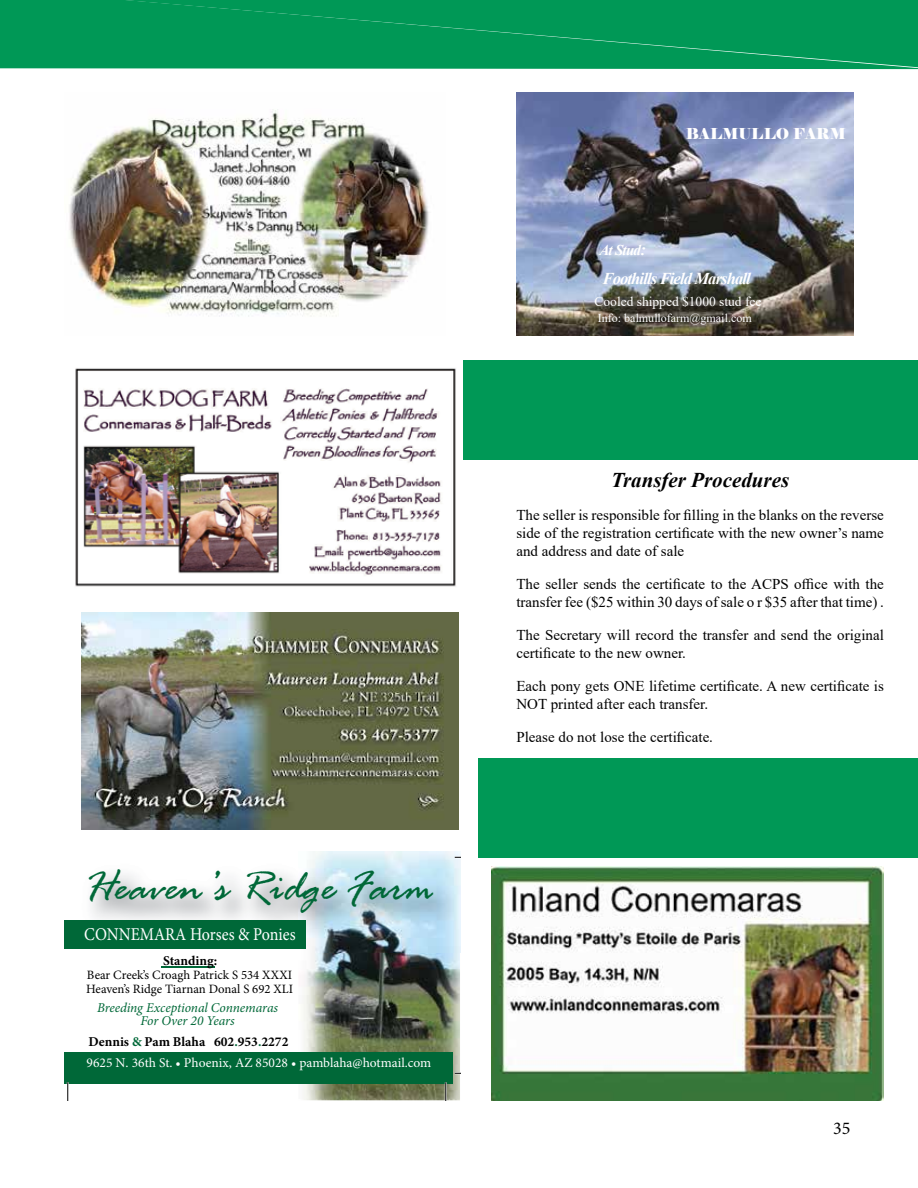
<style>
.page{position:relative;width:918px;height:1188px;background:#fff}
.page>*{position:absolute;margin:0;border:0;box-sizing:border-box;transform-origin:0 0}
.t1{font:italic 45.3px "Rage";color:#006838}
.t2{font:italic 700 21px "Times New Roman";color:#000}
.t3{font:18px "Minion Pro";color:#fff;scale:.89 1}
.t4{font:18px "Minion Pro";color:#000}
.t5{font:italic 700 16.5px "Times New Roman";letter-spacing:-.05em;color:#fff}
.t6{font:15px/18px "Times New Roman";color:#000}
.t7{font:15px "Elephant";color:#fff}
.t8{font:italic 700 15px "Times New Roman";letter-spacing:-.05em;color:#fff}
.t9{font:13.5px "Minion Pro";color:#fff}
.t10{font:italic 13.5px/13.5px "Minion Pro";letter-spacing:-.005em;color:#006838;text-align:center}
.t11{font:700 13.5px "Minion Pro";color:#000}
.t12{font:13.5px "Times New Roman";color:#fff}
.t13{font:12.75px/13.5px "Minion Pro";color:#000}
.t14{font:12px "Times New Roman";color:#fff}
.s1{color:#006838}
.s2{font-size:16.5px}
</style>
<div class="page">
<img style="left:75px;top:368px;width:381px;height:219px">
<img style="left:81px;top:612px;width:378px;height:218px">
<img style="left:492px;top:866px;width:392px;height:234px">
<div style="left:478px;top:758px;width:440px;height:100px;background:#009856"></div>
<img style="left:298px;top:851px;width:162px;height:249px">
<img style="left:72px;top:852px;width:388px;height:101px">
<div style="left:64px;top:1052px;width:389px;height:31px;background:#006838"></div>
<hr style="left:161px;top:966px;width:54px;height:2px;background:#006838">
<div style="left:64px;top:920px;width:242px;height:28px;background:#006838"></div>
<svg style="left:67px;top:1082px;width:2px;height:18px"></svg>
<svg style="left:445px;top:1082px;width:2px;height:18px"></svg>
<img style="left:69px;top:109px;width:360px;height:208px">
<div style="left:464px;top:360px;width:454px;height:100px;background:#009856"></div>
<div style="left:0;top:0;width:918px;height:69px;background:#009856"></div>
<img style="left:516px;top:93px;width:338px;height:243px">
<h1 class="t1" style="left:84px;top:869px;width:351px">Heaven’s Ridge Farm</h1>
<p class="t3" style="left:84px;top:922px;width:239px">CONNEMARA Horses &amp; Ponies</p>
<p class="t11" style="left:163px;top:951px;width:56px">Standing:</p>
<p class="t10" style="left:97px;top:1001px;width:183px">Breeding Exceptional Connemaras<br>For Over 20 Years</p>
<p class="t13" style="left:86px;top:969px;width:208px">Bear Creek’s Croagh Patrick S 534 XXXI<br>Heaven’s Ridge Tiarnan Donal S 692 XLI</p>
<p class="t11" style="left:89px;top:1032px;width:201px">Dennis <span class="s1">&amp;</span> Pam Blaha 602<span class="s1">.</span>953<span class="s1">.</span>2272</p>
<p class="t9" style="left:87px;top:1054px;width:346px">9625 N. 36th St. • Phoenix, AZ 85028 • pamblaha@hotmail.com</p>
<p class="t7" style="left:686px;top:124px;width:162px">BALMULLO FARM</p>
<p class="t8" style="left:599px;top:239px;width:48px">At Stud<span class="s2">:</span></p>
<p class="t5" style="left:603px;top:267px;width:150px">Foothills Field Marshall</p>
<p class="t12" style="left:594px;top:292px;width:169px">Cooled shipped $1000 stud fee</p>
<p class="t14" style="left:598px;top:309px;width:155px">Info: balmullofarm@gmail.com</p>
<h2 class="t2" style="left:611px;top:465px;width:180px">Transfer Procedures</h2>
<p class="t6" style="left:516px;top:505px;width:369px;text-align:justify">The seller is responsible for filling in the blanks on the reverse side of the registration certificate with the new owner’s name and address and date of sale</p>
<p class="t6" style="left:516px;top:574px;width:369px">The seller sends the certificate to the ACPS office with the transfer fee ($25 within 30 days of sale o r $35 after that time) .</p>
<p class="t6" style="left:516px;top:625px;width:369px">The Secretary will record the transfer and send the original certificate to the new owner.</p>
<p class="t6" style="left:516px;top:676px;width:369px">Each pony gets ONE lifetime certificate. A new certificate is<br>NOT printed after each transfer.</p>
<p class="t6" style="left:516px;top:727px;width:198px">Please do not lose the certificate.</p>
<p class="t4" style="left:833px;top:1116px;width:19px">35</p>
</div>
